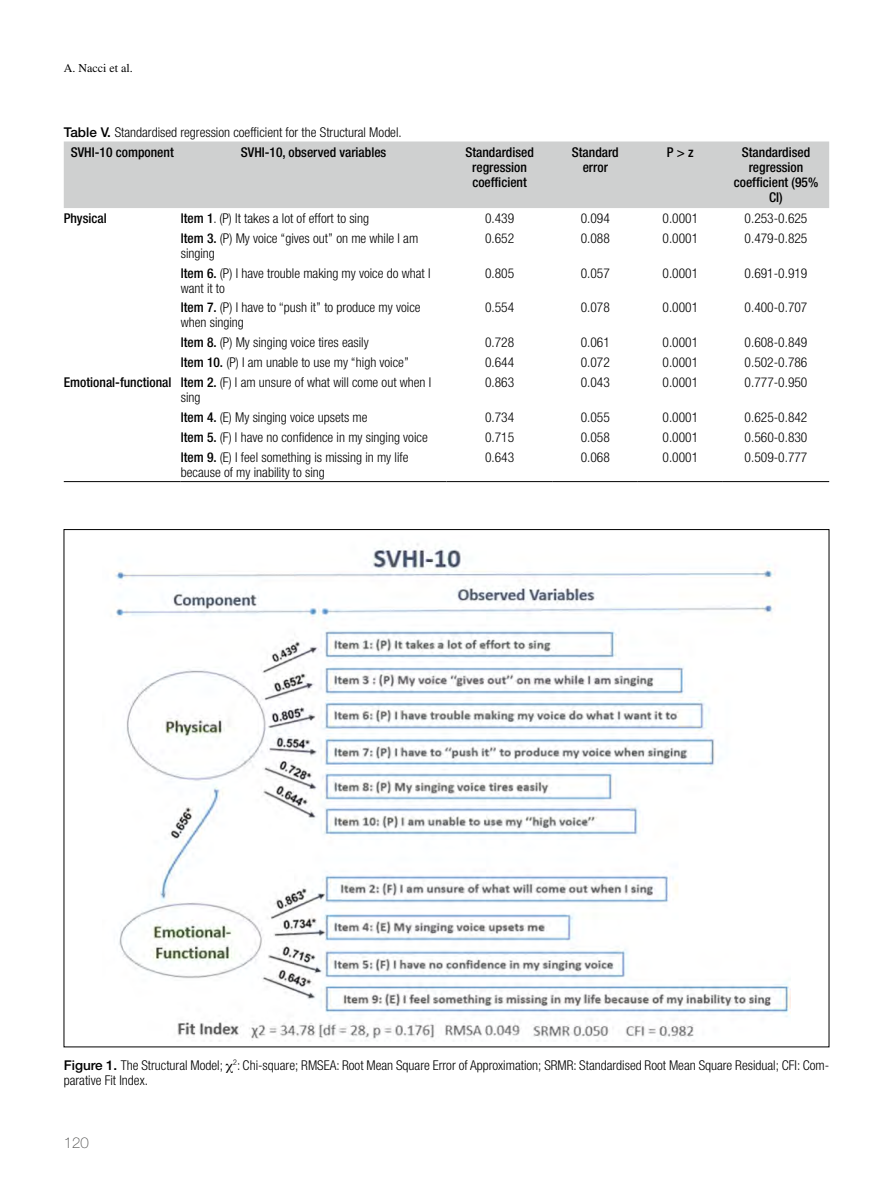
<style>
.page{position:relative;width:893px;height:1191px;background:#fff}
.page>*{position:absolute;margin:0;border:0;box-sizing:border-box;transform-origin:0 0}
.t1{font:100 15px "Helvetica Neue LT Std";color:#484847}
.t2{font:300 condensed 13.5px/15px "Helvetica Neue LT Std";color:#000}
.t3{font:500 condensed 13.5px/15px "Helvetica Neue LT Std";color:#000;text-align:center}
.t4{font:12px "Times LT Std";color:#000}
.s1{font-weight:500;font-stretch:normal}
.s2{font-weight:500}
</style>
<div class="page">
<img style="left:113px;top:543px;width:678px;height:498px">
<div style="left:64px;top:141px;width:765px;height:67px;background:#cfd0d0"></div>
<hr style="left:64px;top:481px;width:117px;height:1px;background:#000">
<hr style="left:181px;top:481px;width:265px;height:1px;background:#000">
<hr style="left:446px;top:481px;width:107px;height:1px;background:#000">
<hr style="left:553px;top:481px;width:85px;height:1px;background:#000">
<hr style="left:638px;top:481px;width:85px;height:1px;background:#000">
<hr style="left:723px;top:481px;width:106px;height:1px;background:#000">
<p class="t4" style="left:64px;top:61px;width:70px">A. Nacci et al.</p>
<p class="t2" style="left:71px;top:122px;width:332px;line-height:19.8px;text-indent:-7px"><span class="s1">Table V.</span> Standardised regression coefficient for the Structural Model.<br><span class="s2">SVHI-10 component</span></p>
<p class="t3" style="left:241px;top:145px;width:147px">SVHI-10, observed variables</p>
<p class="t3" style="left:465px;top:145px;width:70px">Standardised regression coefficient</p>
<p class="t3" style="left:572px;top:145px;width:48px">Standard error</p>
<p class="t3" style="left:667px;top:145px;width:28px">P &gt; z</p>
<p class="t3" style="left:734px;top:145px;width:86px">Standardised regression coefficient (95%<br>CI)</p>
<p class="t3" style="left:64px;top:210px;width:44px">Physical</p>
<p class="t2" style="left:181px;top:210px;width:190px"><span class="s2">Item 1</span>. (P) It takes a lot of effort to sing</p>
<p class="t2" style="left:485px;top:210px;width:31px">0.439</p>
<p class="t2" style="left:581px;top:210px;width:31px">0.094</p>
<p class="t2" style="left:662px;top:210px;width:37px">0.0001</p>
<p class="t2" style="left:745px;top:210px;width:64px">0.253-0.625</p>
<p class="t2" style="left:181px;top:230px;width:239px"><span class="s2">Item 3.</span> (P) My voice ‘‘gives out’’ on me while I am singing</p>
<p class="t2" style="left:485px;top:230px;width:31px">0.652</p>
<p class="t2" style="left:581px;top:230px;width:31px">0.088</p>
<p class="t2" style="left:662px;top:230px;width:37px">0.0001</p>
<p class="t2" style="left:745px;top:230px;width:64px">0.479-0.825</p>
<p class="t2" style="left:181px;top:265px;width:251px"><span class="s2">Item 6.</span> (P) I have trouble making my voice do what I want it to</p>
<p class="t2" style="left:485px;top:265px;width:31px">0.805</p>
<p class="t2" style="left:581px;top:265px;width:31px">0.057</p>
<p class="t2" style="left:662px;top:265px;width:37px">0.0001</p>
<p class="t2" style="left:745px;top:265px;width:64px">0.691-0.919</p>
<p class="t2" style="left:181px;top:300px;width:241px"><span class="s2">Item 7.</span> (P) I have to ‘‘push it’’ to produce my voice when singing</p>
<p class="t2" style="left:485px;top:300px;width:31px">0.554</p>
<p class="t2" style="left:581px;top:300px;width:31px">0.078</p>
<p class="t2" style="left:662px;top:300px;width:37px">0.0001</p>
<p class="t2" style="left:745px;top:300px;width:64px">0.400-0.707</p>
<p class="t2" style="left:181px;top:335px;width:190px"><span class="s2">Item 8.</span> (P) My singing voice tires easily</p>
<p class="t2" style="left:485px;top:335px;width:31px">0.728</p>
<p class="t2" style="left:581px;top:335px;width:31px">0.061</p>
<p class="t2" style="left:662px;top:335px;width:37px">0.0001</p>
<p class="t2" style="left:745px;top:335px;width:64px">0.608-0.849</p>
<p class="t2" style="left:181px;top:355px;width:230px"><span class="s2">Item 10.</span> (P) I am unable to use my ‘‘high voice’’</p>
<p class="t2" style="left:485px;top:355px;width:31px">0.644</p>
<p class="t2" style="left:581px;top:355px;width:31px">0.072</p>
<p class="t2" style="left:662px;top:355px;width:37px">0.0001</p>
<p class="t2" style="left:745px;top:355px;width:64px">0.502-0.786</p>
<p class="t2" style="left:181px;top:374px;width:252px;text-indent:-117px"><span class="s2">Emotional-functional Item 2.</span> (F) I am unsure of what will come out when I sing</p>
<p class="t2" style="left:485px;top:374px;width:31px">0.863</p>
<p class="t2" style="left:581px;top:374px;width:31px">0.043</p>
<p class="t2" style="left:663px;top:374px;width:37px">0.0001</p>
<p class="t2" style="left:745px;top:374px;width:64px">0.777-0.950</p>
<p class="t2" style="left:181px;top:409px;width:188px"><span class="s2">Item 4.</span> (E) My singing voice upsets me</p>
<p class="t2" style="left:485px;top:409px;width:31px">0.734</p>
<p class="t2" style="left:581px;top:409px;width:31px">0.055</p>
<p class="t2" style="left:663px;top:409px;width:37px">0.0001</p>
<p class="t2" style="left:745px;top:409px;width:64px">0.625-0.842</p>
<p class="t2" style="left:181px;top:429px;width:248px"><span class="s2">Item 5.</span> (F) I have no confidence in my singing voice</p>
<p class="t2" style="left:485px;top:429px;width:31px">0.715</p>
<p class="t2" style="left:581px;top:429px;width:31px">0.058</p>
<p class="t2" style="left:663px;top:429px;width:37px">0.0001</p>
<p class="t2" style="left:745px;top:429px;width:64px">0.560-0.830</p>
<p class="t2" style="left:181px;top:449px;width:229px"><span class="s2">Item 9.</span> (E) I feel something is missing in my life because of my inability to sing</p>
<p class="t2" style="left:485px;top:449px;width:31px">0.643</p>
<p class="t2" style="left:581px;top:449px;width:31px">0.068</p>
<p class="t2" style="left:663px;top:449px;width:37px">0.0001</p>
<p class="t2" style="left:745px;top:449px;width:64px">0.509-0.777</p>
<p class="t2" style="left:64px;top:1057px;width:767px"><span class="s1">Figure 1.</span> The Structural Model; <sup>2</sup>: Chi-square; RMSEA: Root Mean Square Error of Approximation; SRMR: Standardised Root Mean Square Residual; CFI: Com&shy;parative Fit Index.</p>
<p class="t1" style="left:64px;top:1134px;width:27px">120</p>
</div>
